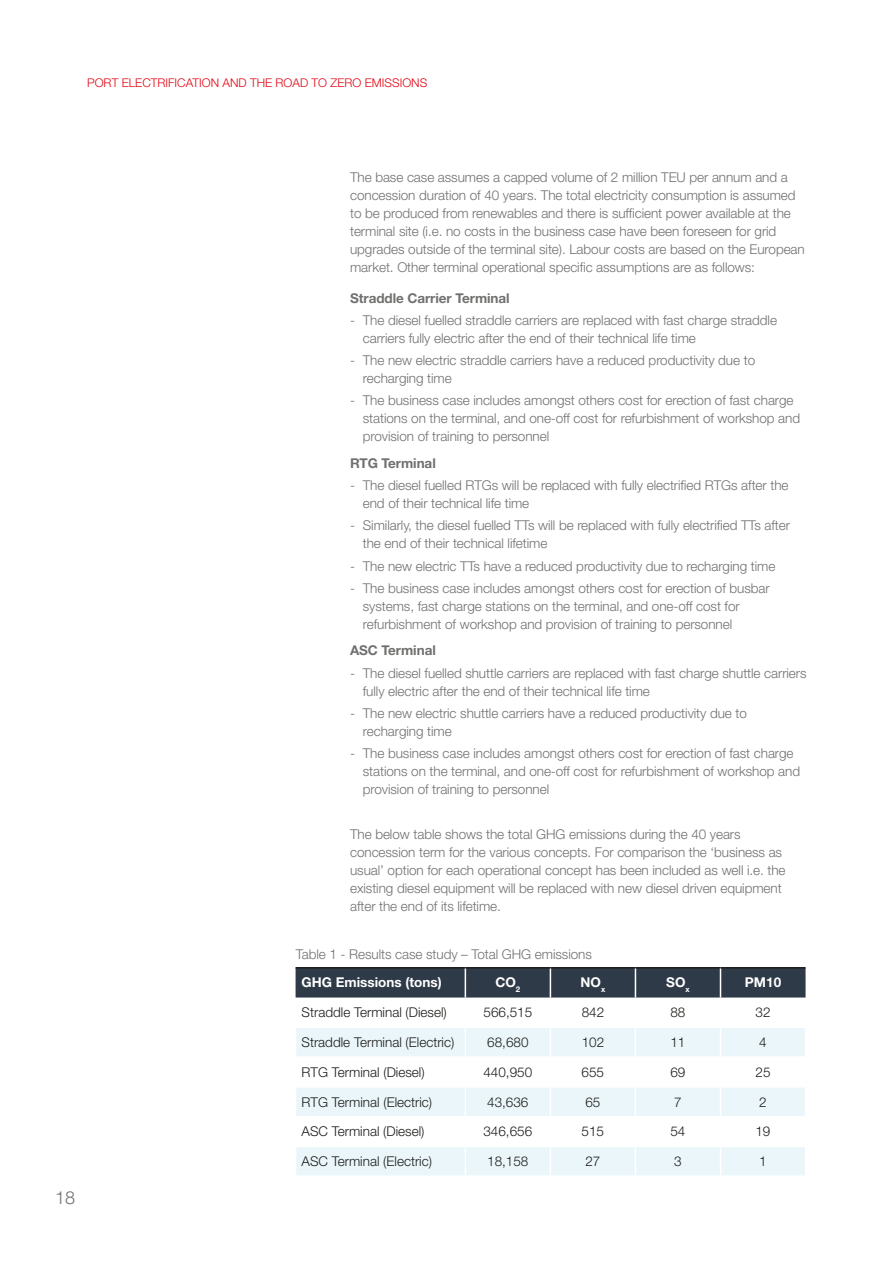
<style>
.page{position:relative;width:893px;height:1263px;background:#fff}
.page>*{position:absolute;margin:0;border:0;box-sizing:border-box;transform-origin:0 0}
.t1{font:300 18px "Helvetica Neue LT Std";color:#70706f}
.t2{font:300 13.5px/18px "Helvetica Neue LT Std";letter-spacing:-.005em;color:#70706f}
.t3{font:300 13.5px "Helvetica Neue LT Std";color:#1d1d1b}
.t4{font:700 13.5px "Helvetica Neue LT Std";letter-spacing:-.005em;color:#70706f}
.t5{font:700 13.5px "Helvetica Neue LT Std";color:#fff}
.t6{font:300 12px "Helvetica Neue LT Std";color:#e30614}
</style>
<div class="page">
<svg style="left:296px;top:1028px;width:509px;height:147px;fill:#eaf6fa"></svg>
<hr style="left:296px;top:967px;width:169px;height:1px;background:#1d1d1b">
<hr style="left:465px;top:967px;width:85px;height:1px;background:#1d1d1b">
<hr style="left:550px;top:967px;width:85px;height:1px;background:#1d1d1b">
<hr style="left:635px;top:967px;width:85px;height:1px;background:#1d1d1b">
<hr style="left:720px;top:967px;width:85px;height:1px;background:#1d1d1b">
<div style="left:296px;top:968px;width:509px;height:29px;background:#2f3a48"></div>
<svg style="left:465px;top:1028px;width:1px;height:28px"></svg>
<svg style="left:550px;top:1028px;width:1px;height:28px"></svg>
<svg style="left:635px;top:1028px;width:1px;height:28px"></svg>
<svg style="left:720px;top:1028px;width:1px;height:28px"></svg>
<hr style="left:295px;top:1056px;width:170px;height:2px;background:#fff">
<hr style="left:465px;top:1056px;width:85px;height:2px;background:#fff">
<hr style="left:550px;top:1056px;width:85px;height:2px;background:#fff">
<hr style="left:635px;top:1056px;width:85px;height:2px;background:#fff">
<hr style="left:720px;top:1056px;width:86px;height:2px;background:#fff">
<hr style="left:295px;top:1086px;width:170px;height:1px;background:#fff">
<hr style="left:465px;top:1086px;width:85px;height:1px;background:#fff">
<hr style="left:550px;top:1086px;width:85px;height:1px;background:#fff">
<hr style="left:635px;top:1086px;width:85px;height:1px;background:#fff">
<hr style="left:720px;top:1086px;width:86px;height:1px;background:#fff">
<hr style="left:295px;top:1116px;width:170px;height:1px;background:#fff">
<hr style="left:465px;top:1116px;width:85px;height:1px;background:#fff">
<hr style="left:550px;top:1116px;width:85px;height:1px;background:#fff">
<hr style="left:635px;top:1116px;width:85px;height:1px;background:#fff">
<hr style="left:720px;top:1116px;width:86px;height:1px;background:#fff">
<hr style="left:295px;top:1145px;width:170px;height:2px;background:#fff">
<hr style="left:465px;top:1145px;width:85px;height:2px;background:#fff">
<hr style="left:550px;top:1145px;width:85px;height:2px;background:#fff">
<hr style="left:635px;top:1145px;width:85px;height:2px;background:#fff">
<hr style="left:720px;top:1145px;width:86px;height:2px;background:#fff">
<svg style="left:465px;top:1087px;width:1px;height:29px"></svg>
<svg style="left:550px;top:1087px;width:1px;height:29px"></svg>
<svg style="left:635px;top:1087px;width:1px;height:29px"></svg>
<svg style="left:720px;top:1087px;width:1px;height:29px"></svg>
<svg style="left:465px;top:1147px;width:1px;height:28px"></svg>
<svg style="left:550px;top:1147px;width:1px;height:28px"></svg>
<svg style="left:635px;top:1147px;width:1px;height:28px"></svg>
<svg style="left:720px;top:1147px;width:1px;height:28px"></svg>
<p class="t6" style="left:87px;top:76px;width:342px">PORT ELECTRIFICATION AND THE ROAD TO ZERO EMISSIONS</p>
<h1 class="t1" style="left:55px;top:1186px;width:22px">18</h1>
<p class="t2" style="left:350px;top:168px;width:456px">The base case assumes a capped volume of 2 million TEU per annum and a concession duration of 40 years. The total electricity consumption is assumed to be produced from renewables and there is sufficient power available at the terminal site (i.e. no costs in the business case have been foreseen for grid upgrades outside of the terminal site). Labour costs are based on the European market. Other terminal operational specific assumptions are as follows:</p>
<p class="t4" style="left:350px;top:289px;width:161px">Straddle Carrier Terminal</p>
<p class="t2" style="left:363px;top:311px;width:416px;text-indent:-13px">- The diesel fuelled straddle carriers are replaced with fast charge straddle carriers fully electric after the end of their technical life time</p>
<p class="t2" style="left:363px;top:351px;width:394px;text-indent:-13px">- The new electric straddle carriers have a reduced productivity due to recharging time</p>
<p class="t2" style="left:363px;top:391px;width:439px;text-indent:-13px">- The business case includes amongst others cost for erection of fast charge stations on the terminal, and one-off cost for refurbishment of workshop and provision of training to personnel</p>
<p class="t4" style="left:350px;top:455px;width:87px">RTG Terminal</p>
<p class="t2" style="left:363px;top:476px;width:427px;text-indent:-13px">- The diesel fuelled RTGs will be replaced with fully electrified RTGs after the end of their technical life time</p>
<p class="t2" style="left:363px;top:516px;width:429px;text-indent:-13px">- Similarly, the diesel fuelled TTs will be replaced with fully electrified TTs after the end of their technical lifetime</p>
<p class="t2" style="left:350px;top:556px;width:427px">- The new electric TTs have a reduced productivity due to recharging time</p>
<p class="t2" style="left:363px;top:579px;width:408px;text-indent:-13px">- The business case includes amongst others cost for erection of busbar systems, fast charge stations on the terminal, and one-off cost for refurbishment of workshop and provision of training to personnel</p>
<p class="t4" style="left:350px;top:642px;width:87px">ASC Terminal</p>
<p class="t2" style="left:363px;top:663px;width:445px;text-indent:-13px">- The diesel fuelled shuttle carriers are replaced with fast charge shuttle carriers fully electric after the end of their technical life time</p>
<p class="t2" style="left:363px;top:704px;width:386px;text-indent:-13px">- The new electric shuttle carriers have a reduced productivity due to recharging time</p>
<p class="t2" style="left:363px;top:744px;width:439px;text-indent:-13px">- The business case includes amongst others cost for erection of fast charge stations on the terminal, and one-off cost for refurbishment of workshop and provision of training to personnel</p>
<p class="t2" style="left:350px;top:824px;width:437px">The below table shows the total GHG emissions during the 40 years concession term for the various concepts. For comparison the ‘business as usual’ option for each operational concept has been included as well i.e. the existing diesel equipment will be replaced with new diesel driven equipment after the end of its lifetime.</p>
<p class="t2" style="left:296px;top:945px;width:297px">Table 1 - Results case study – Total GHG emissions</p>
<p class="t5" style="left:302px;top:974px;width:142px">GHG Emissions (tons)</p>
<p class="t5" style="left:495px;top:974px;width:26px">CO<sub>2</sub></p>
<p class="t5" style="left:581px;top:974px;width:26px">NO<sub>x</sub></p>
<p class="t5" style="left:666px;top:974px;width:25px">SO<sub>x</sub></p>
<p class="t5" style="left:745px;top:974px;width:38px">PM10</p>
<p class="t3" style="left:302px;top:1004px;width:147px">Straddle Terminal (Diesel)</p>
<p class="t3" style="left:483px;top:1004px;width:50px">566,515</p>
<p class="t3" style="left:582px;top:1004px;width:24px">842</p>
<p class="t3" style="left:670px;top:1004px;width:17px">88</p>
<p class="t3" style="left:755px;top:1004px;width:17px">32</p>
<p class="t3" style="left:302px;top:1034px;width:154px">Straddle Terminal (Electric)</p>
<p class="t3" style="left:487px;top:1034px;width:43px">68,680</p>
<p class="t3" style="left:582px;top:1034px;width:24px">102</p>
<p class="t3" style="left:670px;top:1034px;width:17px">11</p>
<p class="t3" style="left:759px;top:1034px;width:9px">4</p>
<p class="t3" style="left:302px;top:1064px;width:125px">RTG Terminal (Diesel)</p>
<p class="t3" style="left:483px;top:1064px;width:50px">440,950</p>
<p class="t3" style="left:582px;top:1064px;width:24px">655</p>
<p class="t3" style="left:670px;top:1064px;width:17px">69</p>
<p class="t3" style="left:755px;top:1064px;width:17px">25</p>
<p class="t3" style="left:302px;top:1093px;width:132px">RTG Terminal (Electric)</p>
<p class="t3" style="left:487px;top:1093px;width:43px">43,636</p>
<p class="t3" style="left:585px;top:1093px;width:17px">65</p>
<p class="t3" style="left:674px;top:1093px;width:9px">7</p>
<p class="t3" style="left:759px;top:1093px;width:9px">2</p>
<p class="t3" style="left:301px;top:1123px;width:125px">ASC Terminal (Diesel)</p>
<p class="t3" style="left:483px;top:1123px;width:50px">346,656</p>
<p class="t3" style="left:582px;top:1123px;width:24px">515</p>
<p class="t3" style="left:670px;top:1123px;width:17px">54</p>
<p class="t3" style="left:755px;top:1123px;width:17px">19</p>
<p class="t3" style="left:301px;top:1153px;width:132px">ASC Terminal (Electric)</p>
<p class="t3" style="left:487px;top:1153px;width:43px">18,158</p>
<p class="t3" style="left:585px;top:1153px;width:17px">27</p>
<p class="t3" style="left:674px;top:1153px;width:9px">3</p>
<p class="t3" style="left:759px;top:1153px;width:9px">1</p>
</div>
